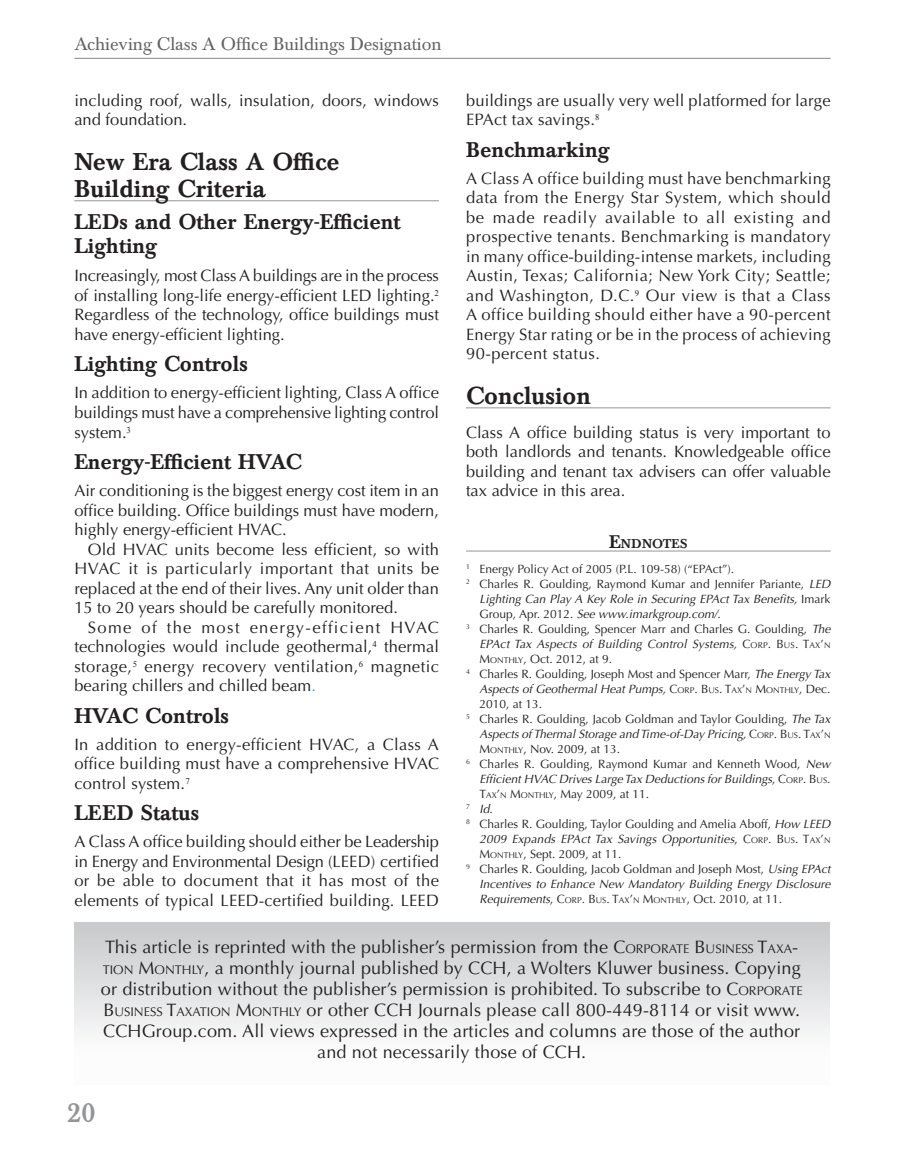
<style>
.page{position:relative;width:905px;height:1175px;background:#fff}
.page>*{position:absolute;margin:0;border:0;box-sizing:border-box;transform-origin:0 0}
.t1{font:500 27px "Baskerville BE";color:#939598}
.t2{font:500 24px/27px "Baskerville BE";color:#231f20}
.t3{font:500 21px/24px "Baskerville BE";color:#231f20}
.t4{font:18px/21px "Optima";letter-spacing:.01em;color:#231f20;text-align:center}
.t5{font:18px "Baskerville BE";color:#636366}
.t6{font:16.5px/19.5px "Optima";color:#231f20;text-align:justify}
.t7{font:500 12.6px "Baskerville BE";letter-spacing:.02em;color:#231f20}
.t8{font:12px "Optima";color:#231f20}
.t9{font:italic 12px "Optima";color:#231f20}
.s1{color:#27ade3}
.s2{font-size:18px}
.s3{font-style:italic}
.s4{font-style:normal}
.s5{font-style:normal;font-size:8.4px}
.s6{font-size:8.4px}
.s7{font-size:12.6px}
</style>
<div class="page">
<hr style="left:74px;top:58px;width:756px;height:1px;background:#939598">
<hr style="left:74px;top:200px;width:365px;height:1px;background:#939598">
<hr style="left:466px;top:407px;width:364px;height:1px;background:#939598">
<hr style="left:466px;top:550px;width:364px;height:1px;background:#939598">
<div style="left:74px;top:922px;width:755px;height:162px;background:linear-gradient(to bottom,#c9cacd,#fff)"></div>
<p class="t5" style="left:74px;top:37px;width:369px">Achieving Class A Office Buildings Designation</p>
<p class="t6" style="left:74px;top:92px;width:366px">including roof, walls, insulation, doors, windows and foundation.</p>
<h2 class="t2" style="left:74px;top:151px;width:267px">New Era Class A Office<br>Building Criteria</h2>
<p class="t3" style="left:74px;top:212px;width:327px">LEDs and Other Energy-Efficient<br>Lighting</p>
<p class="t6" style="left:74px;top:268px;width:366px">Increasingly, most Class A buildings are in the process of installing long-life energy-efficient LED lighting.<sup>2<br></sup>Regardless of the technology, office buildings must have energy-efficient lighting.</p>
<p class="t3" style="left:74px;top:354px;width:175px">Lighting Controls</p>
<p class="t6" style="left:74px;top:385px;width:366px">In addition to energy-efficient lighting, Class A office buildings must have a comprehensive lighting control system.<sup>3</sup></p>
<p class="t3" style="left:74px;top:452px;width:229px">Energy-Efficient HVAC</p>
<p class="t6" style="left:74px;top:482px;width:366px">Air conditioning is the biggest energy cost item in an office building. Office buildings must have modern, highly energy-efficient HVAC.</p>
<p class="t6" style="left:74px;top:541px;width:366px;text-indent:14px">Old HVAC units become less efficient, so with HVAC it is particularly important that units be replaced at the end of their lives. Any unit older than 15 to 20 years should be carefully monitored.</p>
<p class="t6" style="left:74px;top:619px;width:366px;text-indent:14px">Some of the most energy-efficient HVAC technologies would include geothermal,<sup>4</sup> thermal storage,<sup>5</sup> energy recovery ventilation,<sup>6</sup> magnetic bearing chillers and chilled beam<span class="s1">.</span></p>
<p class="t3" style="left:74px;top:705px;width:156px">HVAC Controls</p>
<p class="t6" style="left:74px;top:736px;width:366px">In addition to energy-efficient HVAC, a Class A office building must have a comprehensive HVAC control system.<sup>7</sup></p>
<p class="t3" style="left:74px;top:803px;width:126px">LEED Status</p>
<p class="t6" style="left:74px;top:833px;width:366px">A Class A office building should either be Leadership in Energy and Environmental Design (LEED) certified or be able to document that it has most of the elements of typical LEED-certified building. LEED</p>
<p class="t6" style="left:466px;top:92px;width:366px">buildings are usually very well platformed for large<br>EPAct tax savings.<sup>8</sup></p>
<p class="t3" style="left:466px;top:140px;width:145px">Benchmarking</p>
<p class="t6" style="left:466px;top:170px;width:366px">A Class A office building must have benchmarking data from the Energy Star System, which should be made readily available to all existing and prospective tenants. Benchmarking is mandatory in many office-building-intense markets, including Austin, Texas; California; New York City; Seattle; and Washington, D.C.<sup>9</sup> Our view is that a Class A office building should either have a 90-percent Energy Star rating or be in the process of achieving 90-percent status.</p>
<h2 class="t2" style="left:466px;top:385px;width:127px">Conclusion</h2>
<p class="t6" style="left:466px;top:424px;width:366px">Class A office building status is very important to both landlords and tenants. Knowledgeable office building and tenant tax advisers can offer valuable tax advice in this area.</p>
<p class="t7" style="left:609px;top:538px;width:80px"><span class="s2">E</span>NDNOTES</p>
<p class="t8" style="left:466px;top:564px;width:270px"><sup>1</sup> Energy Policy Act of 2005 (P.L. 109-58) (“EPAct”).</p>
<p class="t8" style="left:466px;top:579px;width:366px"><sup>2</sup> Charles R. Goulding, Raymond Kumar and Jennifer Pariante, <span class="s3">LED</span></p>
<p class="t9" style="left:479px;top:594px;width:352px">Lighting Can Play A Key Role in Securing EPAct Tax Benefits, <span class="s4">Imark</span></p>
<p class="t9" style="left:479px;top:609px;width:243px"><span class="s4">Group, Apr. 2012.</span> See www.imarkgroup.com/<span class="s4">.</span></p>
<p class="t8" style="left:466px;top:624px;width:366px"><sup>3</sup> Charles R. Goulding, Spencer Marr and Charles G. Goulding, <span class="s3">The</span></p>
<p class="t9" style="left:479px;top:639px;width:352px">EPAct Tax Aspects of Building Control Systems, <span class="s4">C</span><span class="s5">ORP</span><span class="s4">. B</span><span class="s5">US</span><span class="s4">. T</span><span class="s5">AX</span><span class="s4">’</span><span class="s5">N</span></p>
<p class="t8" style="left:479px;top:654px;width:134px">M<span class="s6">ONTHLY</span>, Oct. 2012, at 9.</p>
<p class="t8" style="left:466px;top:669px;width:366px"><sup>4</sup> Charles R. Goulding, Joseph Most and Spencer Marr, <span class="s3">The Energy Tax</span></p>
<p class="t9" style="left:479px;top:684px;width:352px">Aspects of Geothermal Heat Pumps, <span class="s4">C</span><span class="s5">ORP</span><span class="s4">. B</span><span class="s5">US</span><span class="s4">. T</span><span class="s5">AX</span><span class="s4">’</span><span class="s5">N</span> <span class="s4">M</span><span class="s5">ONTHLY</span><span class="s4">, Dec.</span></p>
<p class="t8" style="left:479px;top:699px;width:64px">2010, at 13.</p>
<p class="t8" style="left:466px;top:714px;width:366px"><sup>5</sup> Charles R. Goulding, Jacob Goldman and Taylor Goulding, <span class="s3">The Tax</span></p>
<p class="t9" style="left:479px;top:729px;width:352px">Aspects of Thermal Storage and Time-of-Day Pricing, <span class="s4">C</span><span class="s5">ORP</span><span class="s4">. B</span><span class="s5">US</span><span class="s4">. T</span><span class="s5">AX</span><span class="s4">’</span><span class="s5">N</span></p>
<p class="t8" style="left:479px;top:744px;width:142px">M<span class="s6">ONTHLY</span>, Nov. 2009, at 13.</p>
<p class="t8" style="left:466px;top:759px;width:366px"><sup>6</sup> Charles R. Goulding, Raymond Kumar and Kenneth Wood, <span class="s3">New</span></p>
<p class="t9" style="left:479px;top:774px;width:352px">Efficient HVAC Drives Large Tax Deductions for Buildings<span class="s4">, C</span><span class="s5">ORP</span><span class="s4">. B</span><span class="s5">US</span><span class="s4">.</span></p>
<p class="t8" style="left:479px;top:789px;width:171px">T<span class="s6">AX</span>’<span class="s6">N</span> M<span class="s6">ONTHLY</span>, May 2009, at 11.</p>
<p class="t9" style="left:466px;top:804px;width:28px"><sup>7</sup> Id<span class="s4">.</span></p>
<p class="t8" style="left:466px;top:819px;width:366px"><sup>8</sup> Charles R. Goulding, Taylor Goulding and Amelia Aboff, <span class="s3">How LEED</span></p>
<p class="t9" style="left:479px;top:834px;width:352px">2009 Expands EPAct Tax Savings Opportunities<span class="s4">, C</span><span class="s5">ORP</span><span class="s4">. B</span><span class="s5">US</span><span class="s4">. T</span><span class="s5">AX</span><span class="s4">’</span><span class="s5">N</span></p>
<p class="t8" style="left:479px;top:849px;width:143px">M<span class="s6">ONTHLY</span>, Sept. 2009, at 11.</p>
<p class="t8" style="left:466px;top:864px;width:366px"><sup>9</sup> Charles R. Goulding, Jacob Goldman and Joseph Most, <span class="s3">Using EPAct</span></p>
<p class="t9" style="left:479px;top:879px;width:352px">Incentives to Enhance New Mandatory Building Energy Disclosure</p>
<p class="t8" style="left:479px;top:894px;width:304px"><span class="s3">Requirements</span>, C<span class="s6">ORP</span>. B<span class="s6">US</span>. T<span class="s6">AX</span>’<span class="s6">N</span> M<span class="s6">ONTHLY</span>, Oct. 2010, at 11.</p>
<p class="t4" style="left:101px;top:938px;width:703px">This article is reprinted with the publisher’s permission from the C<span class="s7">ORPORATE</span> B<span class="s7">USINESS</span> T<span class="s7">AXA</span>-<span class="s7">TION</span> M<span class="s7">ONTHLY</span>, a monthly journal published by CCH, a Wolters Kluwer business. Copying or distribution without the publisher’s permission is prohibited. To subscribe to C<span class="s7">ORPORATE </span>B<span class="s7">USINESS</span> T<span class="s7">AXATION</span> M<span class="s7">ONTHLY</span> or other CCH Journals please call 800-449-8114 or visit www.<br>CCHGroup.com. All views expressed in the articles and columns are those of the author and not necessarily those of CCH.</p>
<h1 class="t1" style="left:68px;top:1101px;width:30px">20</h1>
</div>
